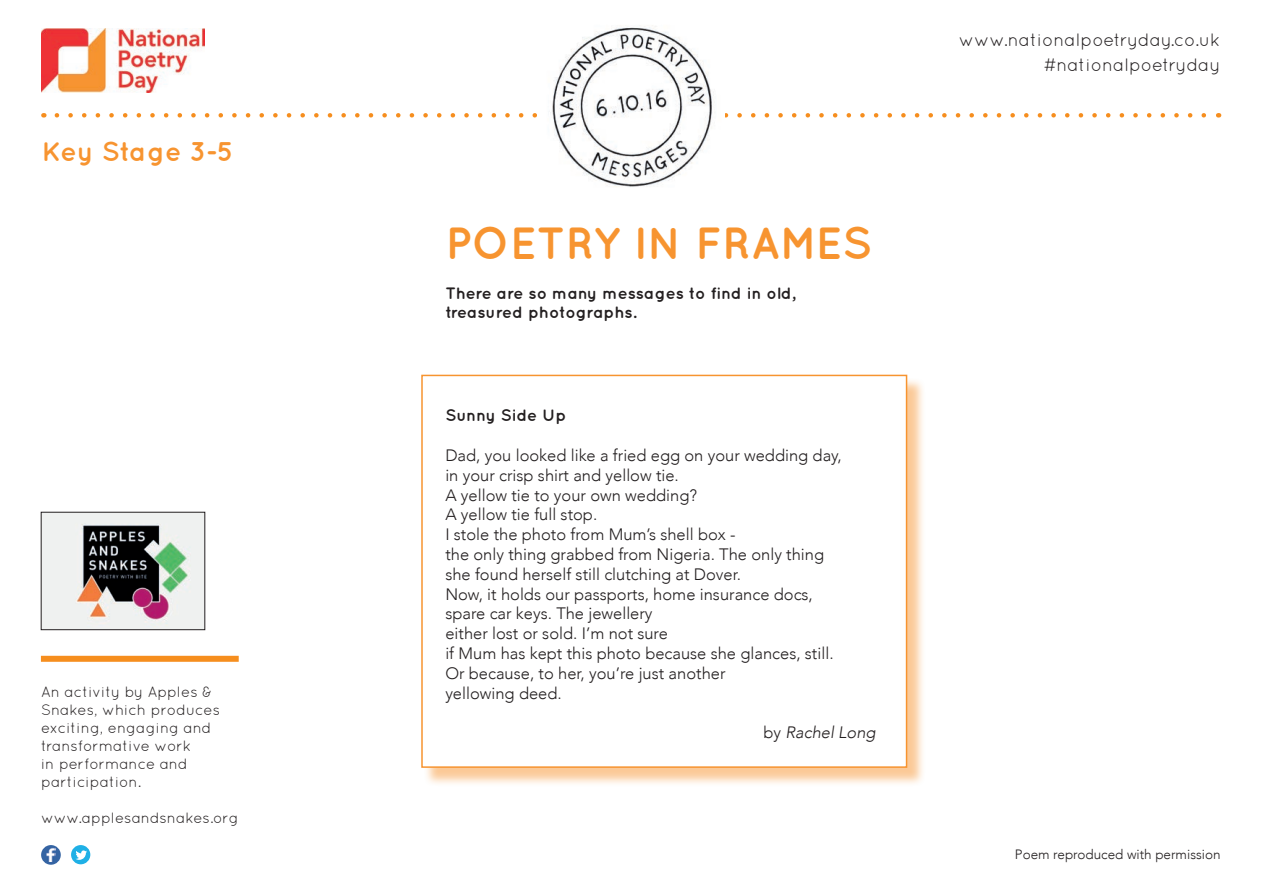
<style>
.page{position:relative;width:1263px;height:893px;background:#fff}
.page>*{position:absolute;margin:0;border:0;box-sizing:border-box;transform-origin:0 0}
.t1{font:700 45px "Quicksand";color:#f79430}
.t2{font:700 27px "Quicksand";letter-spacing:-.005em;color:#f79430}
.t3{font:18px/25.5px "Quicksand";color:#231f20;text-align:right}
.t4{font:300 16.5px/19.8px "Avenir";color:#231f20}
.t5{font:700 16.5px/19.8px "Quicksand";color:#231f20}
.t6{font:italic 300 16.5px "Avenir";color:#231f20}
.t7{font:15px/18px "Quicksand";color:#231f20}
.t8{font:300 13.5px "Avenir";color:#231f20}
.s1{font-style:normal}
</style>
<div class="page">
<img style="left:41px;top:28px;width:164px;height:64px">
<svg style="left:57px;top:113px;width:1149px;height:5px"></svg>
<div style="left:41px;top:656px;width:198px;height:6px;background:#f68e1e"></div>
<div style="left:423px;top:377px;width:503px;height:409px;background:#f79430;opacity:.5"></div>
<div style="left:421px;top:375px;width:486px;height:393px;background:#fff;border:2px solid #f79430"></div>
<img style="left:538px;top:25px;width:187px;height:162px">
<img style="left:43px;top:514px;width:160px;height:114px">
<div style="left:41px;top:512px;width:164px;height:118px;border:1px solid #231f20"></div>
<div style="left:41px;top:845px;width:20px;height:19px;background:#3564a3;border-radius:50%"></div>
<img style="left:46px;top:848px;width:9px;height:14px">
<div style="left:71px;top:845px;width:19px;height:19px;background:#1fb0e6;border-radius:50%"></div>
<svg style="left:76px;top:850px;width:11px;height:10px"></svg>
<h2 class="t2" style="left:42px;top:135px;width:193px">Key Stage 3-5</h2>
<p class="t7" style="left:41px;top:682px;width:180px">An activity by Apples &amp;<br>Snakes, which produces exciting, engaging and transformative work<br>in performance and participation.</p>
<p class="t7" style="left:41px;top:808px;width:199px">www.applesandsnakes.org</p>
<h1 class="t1" style="left:445px;top:216px;width:428px">POETRY IN FRAMES</h1>
<p class="t5" style="left:445px;top:282px;width:352px">There are so many messages to find in old, treasured photographs.</p>
<p class="t5" style="left:445px;top:405px;width:122px">Sunny Side Up</p>
<p class="t4" style="left:445px;top:446px;width:398px">Dad, you looked like a fried egg on your wedding day, in your crisp shirt and yellow tie.<br>A yellow tie to your own wedding?<br>A yellow tie full stop.<br>I stole the photo from Mum’s shell box -<br>the only thing grabbed from Nigeria. The only thing she found herself still clutching at Dover.<br>Now, it holds our passports, home insurance docs, spare car keys. The jewellery<br>either lost or sold. I’m not sure<br>if Mum has kept this photo because she glances, still.<br>Or because, to her, you’re just another<br>yellowing deed.</p>
<p class="t6" style="left:763px;top:722px;width:114px"><span class="s1">by</span> Rachel Long</p>
<p class="t3" style="left:959px;top:26px;width:263px">www.nationalpoetryday.co.uk #nationalpoetryday</p>
<p class="t8" style="left:1015px;top:845px;width:207px">Poem reproduced with permission</p>
</div>
